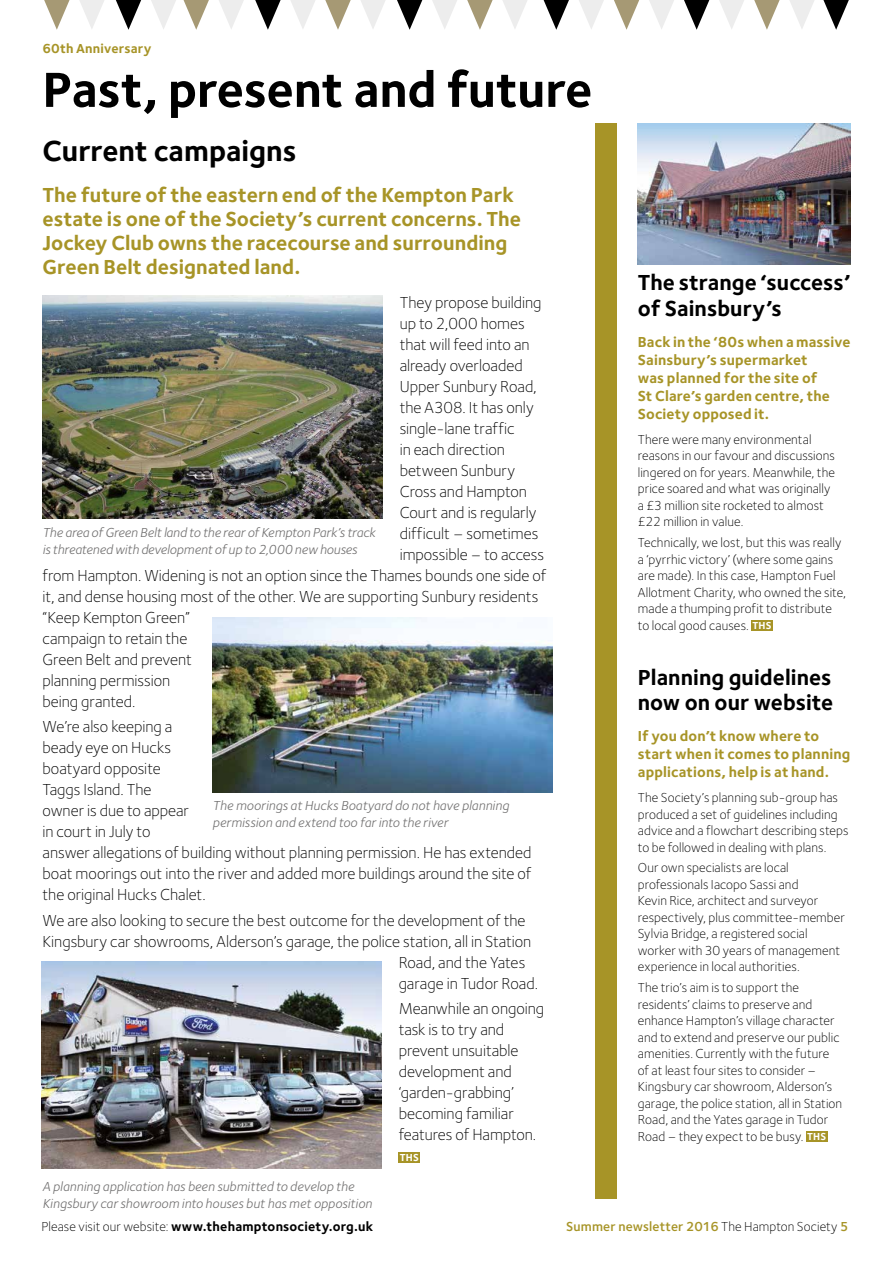
<style>
.page{position:relative;width:893px;height:1263px;background:#fff}
.page>*{position:absolute;margin:0;border:0;box-sizing:border-box;transform-origin:0 0}
.t1{font:700 51px "Foundry Sterling";letter-spacing:-.005em;color:#000}
.t2{font:700 30px "Foundry Sterling";color:#000}
.t3{font:700 22.5px/25.5px "Foundry Sterling";color:#000}
.t4{font:700 21px/24px "Foundry Sterling";color:#a79427}
.t5{font:300 16.5px/21px "Foundry Sterling";color:#000}
.t6{font:700 15px/18px "Foundry Sterling";letter-spacing:.01em;color:#a79427}
.t7{font:300 13.5px/16.5px "Foundry Sterling";letter-spacing:.005em;color:#000}
.t8{font:italic 13.5px/16.5px "Foundry Sterling";color:#706f6f}
.t9{font:700 13.5px "Foundry Sterling";letter-spacing:.015em;color:#000}
.t10{font:600 13.5px "Foundry Sterling";letter-spacing:.01em;color:#a79427}
.t11{font:700 13.5px "Foundry Sterling";letter-spacing:.015em;color:#a79427}
.t12{font:700 10.5px "Foundry Sterling";color:#fff}
.s1{font-weight:700;font-size:10.5px;color:#fff}
.s2{font-weight:300}
.s3{font-weight:300;color:#000}
</style>
<div class="page">
<div style="left:751px;top:620px;width:22px;height:11px;background:#a79427"></div>
<div style="left:806px;top:1131px;width:21px;height:11px;background:#a79427"></div>
<div style="left:399px;top:1152px;width:21px;height:10px;background:#a79427"></div>
<div style="left:595px;top:123px;width:22px;height:1076px;background:#a79427"></div>
<img style="left:43px;top:295px;width:340px;height:223px">
<img style="left:41px;top:961px;width:341px;height:208px">
<img style="left:213px;top:618px;width:340px;height:174px">
<img style="left:638px;top:123px;width:212px;height:142px">
<svg style="left:44px;top:0;width:26px;height:30px"></svg>
<svg style="left:184px;top:0;width:25px;height:30px"></svg>
<svg style="left:325px;top:0;width:26px;height:30px"></svg>
<svg style="left:467px;top:0;width:26px;height:30px"></svg>
<svg style="left:614px;top:0;width:25px;height:30px"></svg>
<svg style="left:754px;top:0;width:26px;height:30px"></svg>
<svg style="left:79px;top:0;width:25px;height:29px"></svg>
<svg style="left:219px;top:0;width:25px;height:29px"></svg>
<svg style="left:361px;top:0;width:24px;height:29px"></svg>
<svg style="left:503px;top:0;width:24px;height:29px"></svg>
<svg style="left:649px;top:0;width:25px;height:29px"></svg>
<svg style="left:790px;top:0;width:24px;height:29px"></svg>
<svg style="left:151px;top:0;width:25px;height:29px"></svg>
<svg style="left:291px;top:0;width:24px;height:29px"></svg>
<svg style="left:432px;top:0;width:25px;height:29px"></svg>
<svg style="left:579px;top:0;width:25px;height:29px"></svg>
<svg style="left:719px;top:0;width:25px;height:29px"></svg>
<svg style="left:116px;top:0;width:25px;height:30px"></svg>
<svg style="left:255px;top:0;width:26px;height:30px"></svg>
<svg style="left:397px;top:0;width:25px;height:30px"></svg>
<svg style="left:544px;top:0;width:25px;height:30px"></svg>
<svg style="left:684px;top:0;width:25px;height:30px"></svg>
<svg style="left:823px;top:0;width:26px;height:30px"></svg>
<p class="t11" style="left:43px;top:40px;width:111px">60th Anniversary</p>
<h1 class="t1" style="left:43px;top:59px;width:551px">Past, present and future</h1>
<h2 class="t2" style="left:43px;top:133px;width:256px">Current campaigns</h2>
<h3 class="t4" style="left:43px;top:183px;width:480px">The future of the eastern end of the Kempton Park estate is one of the Society’s current concerns. The Jockey Club owns the racecourse and surrounding Green Belt designated land.</h3>
<p class="t5" style="left:400px;top:292px;width:143px">They propose building</p>
<p class="t5" style="left:400px;top:313px;width:127px">up to 2,000 homes</p>
<p class="t5" style="left:400px;top:334px;width:131px">that will feed into an</p>
<p class="t5" style="left:400px;top:355px;width:125px">already overloaded</p>
<p class="t5" style="left:400px;top:376px;width:139px">Upper Sunbury Road,</p>
<p class="t5" style="left:400px;top:397px;width:136px">the A308. It has only</p>
<p class="t5" style="left:400px;top:418px;width:116px">single-lane traffic</p>
<p class="t5" style="left:400px;top:439px;width:107px">in each direction</p>
<p class="t5" style="left:400px;top:460px;width:117px">between Sunbury</p>
<p class="t5" style="left:400px;top:481px;width:129px">Cross and Hampton</p>
<p class="t5" style="left:400px;top:502px;width:138px">Court and is regularly</p>
<p class="t5" style="left:400px;top:523px;width:140px">difficult – sometimes</p>
<p class="t5" style="left:400px;top:544px;width:146px">impossible – to access</p>
<p class="t5" style="left:43px;top:565px;width:505px">from Hampton. Widening is not an option since the Thames bounds one side of</p>
<p class="t5" style="left:43px;top:586px;width:497px">it, and dense housing most of the other. We are supporting Sunbury residents</p>
<p class="t5" style="left:43px;top:607px;width:149px">“Keep Kempton Green”</p>
<p class="t5" style="left:43px;top:628px;width:146px">campaign to retain the</p>
<p class="t5" style="left:43px;top:649px;width:151px">Green Belt and prevent</p>
<p class="t5" style="left:43px;top:670px;width:129px">planning permission</p>
<p class="t5" style="left:43px;top:691px;width:95px">being granted.</p>
<p class="t5" style="left:43px;top:716px;width:491px">We’re also keeping a<br>beady eye on Hucks<br>boatyard opposite<br>Taggs Island. The<br>owner is due to appear<br>in court in July to<br>answer allegations of building without planning permission. He has extended boat moorings out into the river and added more buildings around the site of the original Hucks Chalet.</p>
<p class="t5" style="left:43px;top:909px;width:484px">We are also looking to secure the best outcome for the development of the</p>
<p class="t5" style="left:43px;top:930px;width:490px">Kingsbury car showrooms, Alderson’s garage, the police station, all in Station</p>
<p class="t5" style="left:399px;top:951px;width:128px">Road, and the Yates</p>
<p class="t5" style="left:399px;top:972px;width:141px">garage in Tudor Road.</p>
<p class="t5" style="left:399px;top:998px;width:147px">Meanwhile an ongoing task is to try and prevent unsuitable development and ‘garden-grabbing’ becoming familiar features of Hampton.</p>
<p class="t12" style="left:400px;top:1151px;width:21px">THS</p>
<p class="t8" style="left:43px;top:525px;width:334px">The area of Green Belt land to the rear of Kempton Park’s track is threatened with development of up to 2,000 new houses</p>
<p class="t8" style="left:213px;top:797px;width:298px">The moorings at Hucks Boatyard do not have planning permission and extend too far into the river</p>
<p class="t8" style="left:43px;top:1178px;width:331px">A planning application has been submitted to develop the<br>Kingsbury car showroom into houses but has met opposition</p>
<h3 class="t3" style="left:638px;top:270px;width:214px">The strange ‘success’ of Sainsbury’s</h3>
<p class="t6" style="left:638px;top:332px;width:214px">Back in the ‘80s when a massive<br>Sainsbury’s supermarket<br>was planned for the site of<br>St Clare’s garden centre, the<br>Society opposed it.</p>
<p class="t7" style="left:638px;top:431px;width:199px">There were many environmental reasons in our favour and discussions lingered on for years. Meanwhile, the price soared and what was originally a £3 million site rocketed to almost £22 million in value.</p>
<p class="t7" style="left:638px;top:534px;width:210px">Technically, we lost, but this was really a ‘pyrrhic victory’ (where some gains are made). In this case, Hampton Fuel Allotment Charity, who owned the site, made a thumping profit to distribute to local good causes. <span class="s1">THS</span></p>
<h3 class="t3" style="left:638px;top:664px;width:197px">Planning guidelines now on our website</h3>
<p class="t6" style="left:638px;top:727px;width:214px">If you don’t know where to start when it comes to planning applications, help is at hand.</p>
<p class="t7" style="left:638px;top:789px;width:212px">The Society’s planning sub-group has produced a set of guidelines including advice and a flowchart describing steps to be followed in dealing with plans.</p>
<p class="t7" style="left:638px;top:859px;width:209px">Our own specialists are local professionals Iacopo Sassi and<br>Kevin Rice, architect and surveyor respectively, plus committee-member Sylvia Bridge, a registered social worker with 30 years of management experience in local authorities.</p>
<p class="t7" style="left:638px;top:979px;width:206px">The trio’s aim is to support the residents’ claims to preserve and enhance Hampton’s village character and to extend and preserve our public amenities. Currently with the future of at least four sites to consider – Kingsbury car showroom, Alderson’s garage, the police station, all in Station Road, and the Yates garage in Tudor Road – they expect to be busy. <span class="s1">THS</span></p>
<p class="t9" style="left:41px;top:1218px;width:333px"><span class="s2">Please visit our website:</span> www.thehamptonsociety.org.uk</p>
<p class="t10" style="left:566px;top:1218px;width:284px">Summer newsletter 2016 <span class="s3">The Hampton Society</span> 5</p>
</div>
